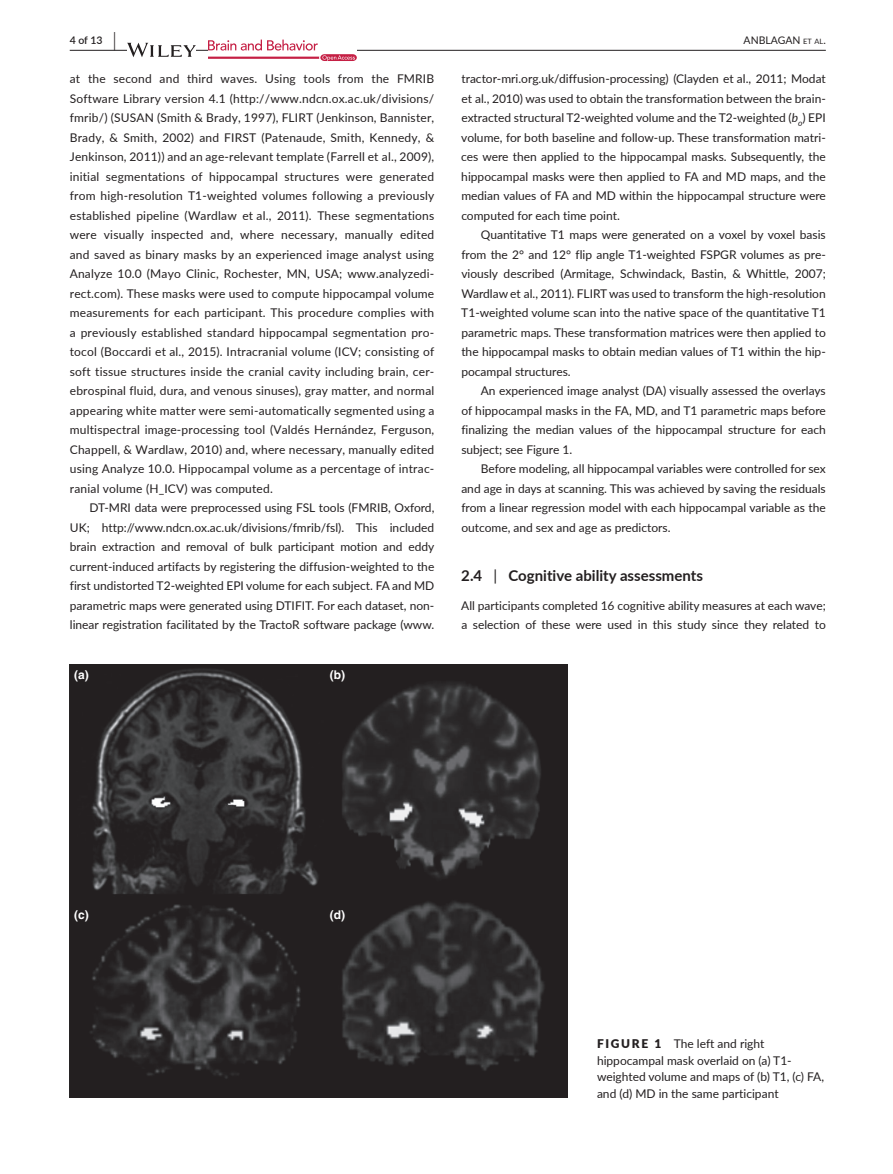
<style>
.page{position:relative;width:893px;height:1174px;background:#fff}
.page>*{position:absolute;margin:0;border:0;box-sizing:border-box;transform-origin:0 0}
.t1{font:700 15px "Lato";color:#231f20}
.t2{font:12px/19.5px "Lato";color:#231f20;text-align:justify}
.t3{font:700 12px "Helvetica";color:#fff}
.t4{font:10.5px "Lato";color:#231f20}
.t5{font:600 10.5px "Lato";color:#231f20}
.s1{font-size:19.5px}
.s2{font-size:7.35px}
.s3{font-style:italic}
.s4{font-weight:400}
.s5{font-weight:900}
</style>
<div class="page">
<hr style="left:70px;top:50px;width:756px;height:1px;background:#231f20">
<svg style="left:127px;top:43px;width:69px;height:14px"></svg>
<svg style="left:208px;top:40px;width:149px;height:21px"></svg>
<img style="left:70px;top:664px;width:497px;height:434px">
<p class="t5" style="left:70px;top:33px;width:48px">4 of 13 <span class="s1">|</span></p>
<p class="t4" style="left:744px;top:33px;width:84px">ANBLAGAN <span class="s2">et al</span>.</p>
<p class="t2" style="left:70px;top:68px;width:366px">at the second and third waves. Using tools from the FMRIB Software Library version 4.1 (http://www.ndcn.ox.ac.uk/divisions/ fmrib/) (SUSAN (Smith &amp; Brady, 1997), FLIRT (Jenkinson, Bannister, Brady, &amp; Smith, 2002) and FIRST (Patenaude, Smith, Kennedy, &amp; Jenkinson, 2011)) and an age-relevant template (Farrell et al., 2009), initial segmentations of hippocampal structures were generated from high-resolution T1-weighted volumes following a previously established pipeline (Wardlaw et al., 2011). These segmentations were visually inspected and, where necessary, manually edited and saved as binary masks by an experienced image analyst using Analyze 10.0 (Mayo Clinic, Rochester, MN, USA; www.analyzedi&shy;rect.com). These masks were used to compute hippocampal volume measurements for each participant. This procedure complies with a previously established standard hippocampal segmentation pro&shy;tocol (Boccardi et al., 2015). Intracranial volume (ICV; consisting of soft tissue structures inside the cranial cavity including brain, cer&shy;ebrospinal fluid, dura, and venous sinuses), gray matter, and normal appearing white matter were semi-automatically segmented using a multispectral image-processing tool (Valdés Hernández, Ferguson, Chappell, &amp; Wardlaw, 2010) and, where necessary, manually edited using Analyze 10.0. Hippocampal volume as a percentage of intrac&shy;ranial volume (H_ICV) was computed.</p>
<p class="t2" style="left:70px;top:497px;width:366px;text-indent:20px">DT-MRI data were preprocessed using FSL tools (FMRIB, Oxford, UK; http://www.ndcn.ox.ac.uk/divisions/fmrib/fsl). This included brain extraction and removal of bulk participant motion and eddy current-induced artifacts by registering the diffusion-weighted to the first undistorted T2-weighted EPI volume for each subject. FA and MD parametric maps were generated using DTIFIT. For each dataset, non&shy;linear registration facilitated by the TractoR software package (www.</p>
<p class="t2" style="left:461px;top:68px;width:366px">tractor-mri.org.uk/diffusion-processing) (Clayden et al., 2011; Modat et al., 2010) was used to obtain the transformation between the brain&shy;extracted structural T2-weighted volume and the T2-weighted (<span class="s3">b</span><sub>o</sub>) EPI volume, for both baseline and follow-up. These transformation matri&shy;ces were then applied to the hippocampal masks. Subsequently, the hippocampal masks were then applied to FA and MD maps, and the median values of FA and MD within the hippocampal structure were computed for each time point.</p>
<p class="t2" style="left:461px;top:224px;width:366px;text-indent:20px">Quantitative T1 maps were generated on a voxel by voxel basis from the 2° and 12° flip angle T1-weighted FSPGR volumes as pre&shy;viously described (Armitage, Schwindack, Bastin, &amp; Whittle, 2007; Wardlaw et al., 2011). FLIRTwas used to transform the high-resolution T1-weighted volume scan into the native space of the quantitative T1 parametric maps. These transformation matrices were then applied to the hippocampal masks to obtain median values of T1 within the hip&shy;pocampal structures.</p>
<p class="t2" style="left:461px;top:380px;width:366px;text-indent:20px">An experienced image analyst (DA) visually assessed the overlays of hippocampal masks in the FA, MD, and T1 parametric maps before finalizing the median values of the hippocampal structure for each subject; see Figure 1.</p>
<p class="t2" style="left:461px;top:458px;width:366px;text-indent:20px">Before modeling, all hippocampal variables were controlled for sex and age in days at scanning. This was achieved by saving the residuals from a linear regression model with each hippocampal variable as the outcome, and sex and age as predictors.</p>
<p class="t1" style="left:461px;top:564px;width:243px">2.4 <span class="s4">|</span> Cognitive ability assessments</p>
<p class="t2" style="left:461px;top:595px;width:366px">All participants completed 16 cognitive ability measures at each wave; a selection of these were used in this study since they related to</p>
<p class="t3" style="left:74px;top:667px;width:16px">(a)</p>
<p class="t3" style="left:330px;top:667px;width:17px">(b)</p>
<p class="t3" style="left:74px;top:907px;width:16px">(c)</p>
<p class="t3" style="left:330px;top:907px;width:17px">(d)</p>
<p class="t2" style="left:597px;top:1035px;width:229px;line-height:16.5px;text-align:left"><span class="s5">FIGURE 1</span> The left and right hippocampal mask overlaid on (a) T1- weighted volume and maps of (b) T1, (c) FA, and (d) MD in the same participant</p>
</div>
